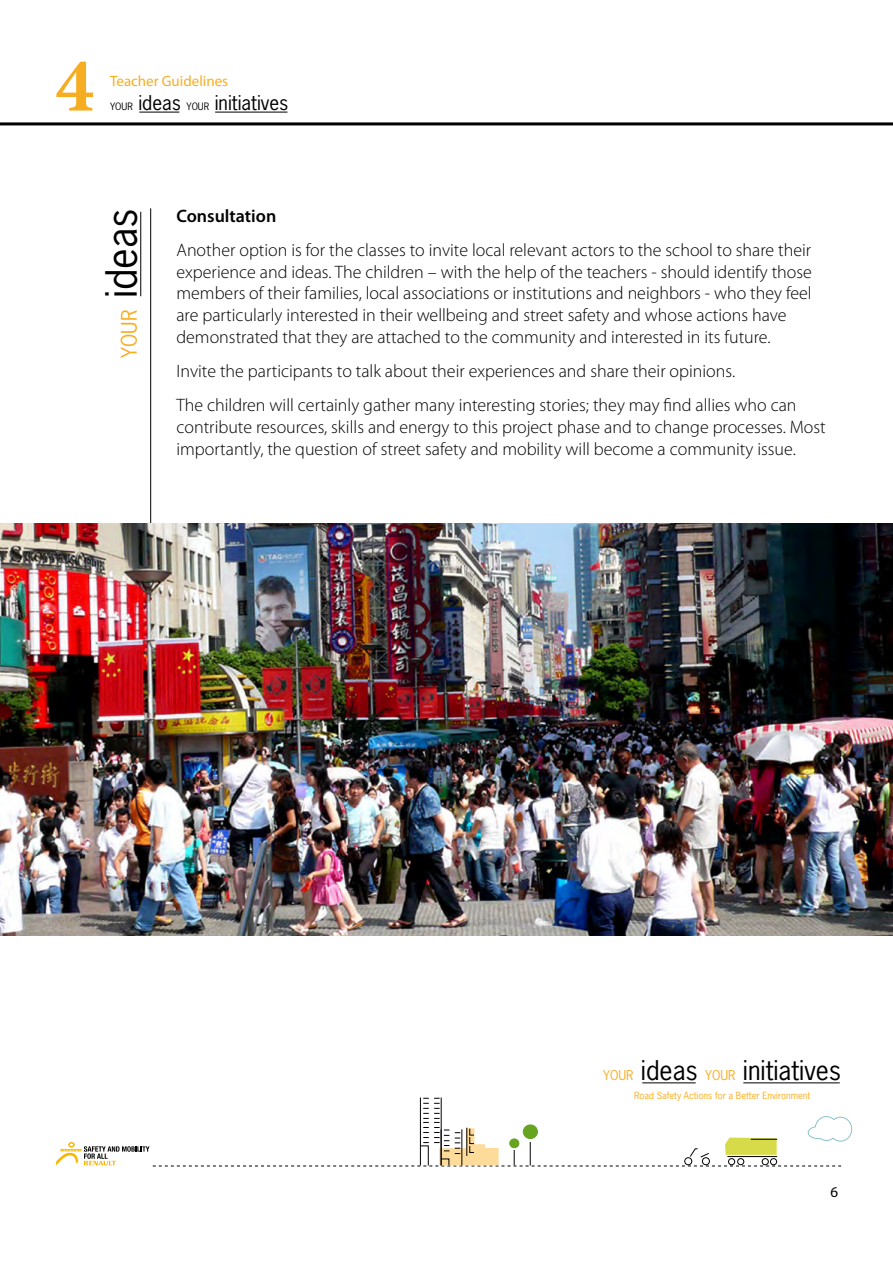
<style>
.page{position:relative;width:893px;height:1263px;background:#fff}
.page>*{position:absolute;margin:0;border:0;box-sizing:border-box;transform-origin:0 0}
.t1{font:700 77.85px "Minion Pro";color:#f7ad21}
.t2{font:40.5px "News Gothic Std";color:#000}
.t3{font:25.5px "News Gothic Std";color:#000}
.t4{font:19.2px "News Gothic Std";color:#000}
.t5{font:300 18px/21.6px "Myriad Pro";color:#000}
.t6{font:600 18px "Myriad Pro";color:#000}
.t7{font:15px "Myriad Pro";color:#f7ad21}
.t8{font:15px "Myriad Pro";color:#000}
.t9{font:9.3px "News Gothic Std";color:#faad1c}
.s1{font-size:9.6px}
.s2{font-size:20.25px;color:#f7ad21}
.s3{font-size:12.75px;color:#f7ad21}
</style>
<div class="page">
<hr style="left:642px;top:1082px;width:54px;height:1px;background:#000">
<hr style="left:743px;top:1082px;width:97px;height:1px;background:#000">
<hr style="left:139px;top:112px;width:40px;height:1px;background:#000">
<hr style="left:215px;top:112px;width:72px;height:1px;background:#000">
<svg style="left:0;top:122px;width:893px;height:3px;background:#252525"></svg>
<hr style="left:420px;top:1097px;width:1px;height:68px;background:#000">
<hr style="left:441px;top:1097px;width:1px;height:68px;background:#000">
<svg style="left:56px;top:1098px;width:796px;height:68px"></svg>
<div style="left:510px;top:1139px;width:9px;height:9px;background:#67a420;border-radius:50%"></div>
<div style="left:509px;top:1138px;width:10px;height:10px;border:1px solid #67a420;border-radius:50%"></div>
<hr style="left:150px;top:208px;width:1px;height:689px;background:#000">
<hr style="left:140px;top:212px;width:1px;height:84px;background:#000">
<img style="left:0;top:523px;width:893px;height:413px">
<h1 class="t1" style="left:55px;top:31px;width:40px">4</h1>
<p class="t7" style="left:110px;top:72px;width:120px">Teacher Guidelines</p>
<p class="t4" style="left:110px;top:91px;width:180px"><span class="s1">YOUR</span> ideas <span class="s1">YOUR</span> initiatives</p>
<h2 class="t2" style="left:96px;top:358px;width:151px;rotate:-90deg"><span class="s2">YOUR</span> ideas</h2>
<p class="t6" style="left:176px;top:204px;width:101px">Consultation</p>
<p class="t5" style="left:176px;top:239px;width:637px">Another option is for the classes to invite local relevant actors to the school to share their experience and ideas. The children – with the help of the teachers - should identify those members of their families, local associations or institutions and neighbors - who they feel are particularly interested in their wellbeing and street safety and whose actions have demonstrated that they are attached to the community and interested in its future.</p>
<p class="t5" style="left:176px;top:354px;width:622px;line-height:34.3px">Invite the participants to talk about their experiences and share their opinions.<br>The children will certainly gather many interesting stories; they may find allies who can</p>
<p class="t5" style="left:176px;top:416px;width:651px">contribute resources, skills and energy to this project phase and to change processes. Most importantly, the question of street safety and mobility will become a community issue.</p>
<h3 class="t3" style="left:603px;top:1054px;width:239px"><span class="s3">YOUR</span> ideas <span class="s3">YOUR</span> initiatives</h3>
<p class="t9" style="left:634px;top:1090px;width:177px">Road Safety Actions for a Better Environment</p>
<p class="t8" style="left:830px;top:1182px;width:9px">6</p>
</div>
